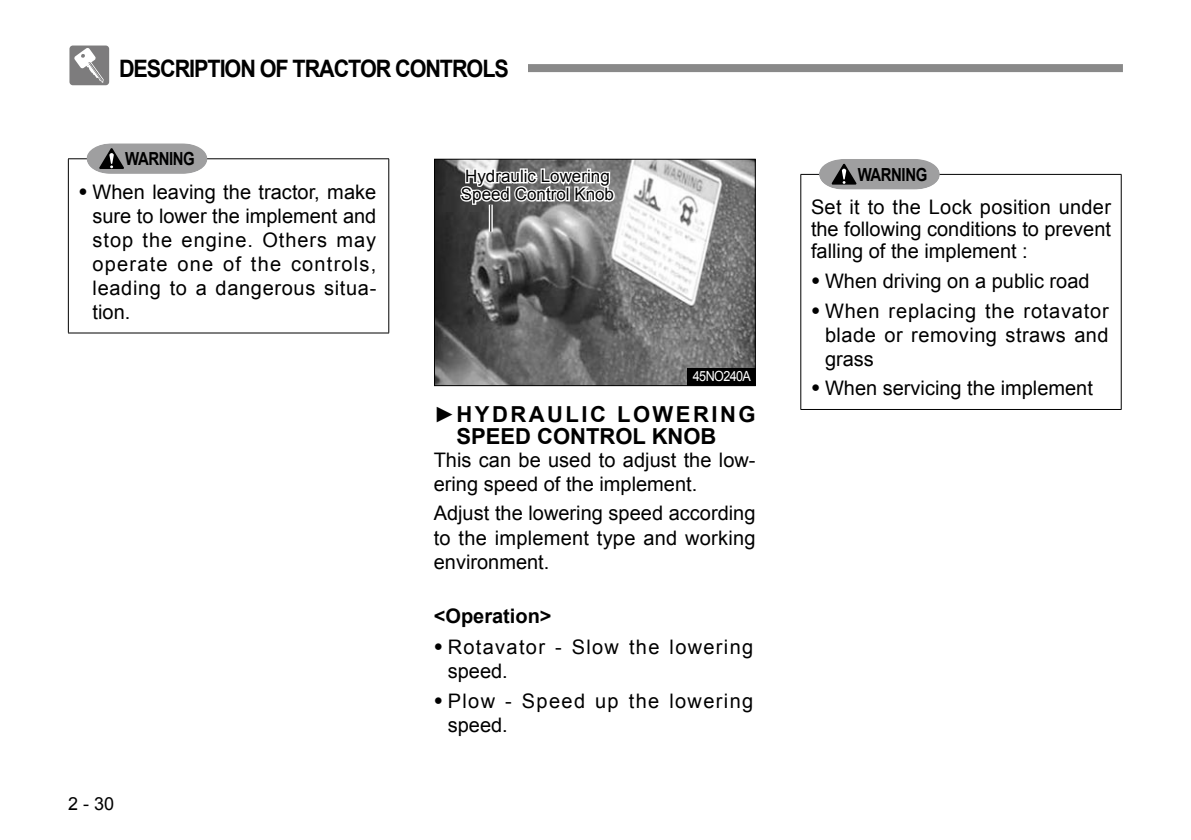
<style>
.page{position:relative;width:1191px;height:840px;background:#fff}
.page>*{position:absolute;margin:0;border:0;box-sizing:border-box;transform-origin:0 0}
.t1{font:26px/29.6px "Arial";color:#000}
.t2{font:700 24px "Arial";letter-spacing:-.05em;color:#000;scale:.9 1}
.t3{font:700 22px "Arial";color:#000}
.t4{font:20px/24px "Arial";color:#000;text-align:justify}
.t5{font:20px/24px "Arial";letter-spacing:.065em;color:#000}
.t6{font:20px/29.6px "Arial";letter-spacing:.04em;color:#000}
.t7{font:20px/24px "Arial";letter-spacing:.025em;color:#000}
.t8{font:700 20px "Arial";color:#000}
.t9{font:700 18px "Arial";letter-spacing:-.03em;color:#000;scale:.83 1}
.t10{font:18px "Arial";color:#000}
.t11{font:17px/18px "Arial";color:#000}
.t12{font:14px "Arial";letter-spacing:-.05em;color:#fff;scale:.9 1}
</style>
<div class="page">
<div style="left:477px;top:64px;width:646px;height:8px;background:#898989"></div>
<svg style="left:69px;top:46px;width:41px;height:40px"></svg>
<div style="left:69px;top:45px;width:40px;height:40px;background:#7d7c7d;border-radius:3px"></div>
<svg style="left:74px;top:48px;width:30px;height:35px"></svg>
<div style="left:119px;top:52px;width:408px;height:31px;background:#fff"></div>
<hr style="left:68px;top:158px;width:321px;height:1px;background:#000">
<hr style="left:68px;top:159px;width:1px;height:173px;background:#000">
<hr style="left:388px;top:159px;width:1px;height:173px;background:#000">
<hr style="left:68px;top:332px;width:321px;height:1px;background:#000">
<svg style="left:86px;top:143px;width:121px;height:31px"></svg>
<hr style="left:800px;top:174px;width:321px;height:1px;background:#000">
<hr style="left:800px;top:175px;width:1px;height:234px;background:#000">
<hr style="left:1120px;top:175px;width:1px;height:234px;background:#000">
<hr style="left:800px;top:409px;width:321px;height:1px;background:#000">
<svg style="left:819px;top:159px;width:121px;height:30px"></svg>
<img style="left:436px;top:161px;width:317px;height:223px">
<div style="left:434px;top:159px;width:321px;height:227px;border:1px solid #000"></div>
<div style="left:687px;top:368px;width:68px;height:18px;background:#000"></div>
<svg style="left:458px;top:163px;width:159px;height:68px"></svg>
<p class="t2" style="left:119px;top:52px;width:434px">DESCRIPTION OF TRACTOR CONTROLS</p>
<p class="t9" style="left:125px;top:147px;width:83px">WARNING</p>
<p class="t4" style="left:93px;top:180px;width:285px">When leaving the tractor, make sure to lower the implement and stop the engine. Others may operate one of the controls, leading to a dangerous situa&shy;tion.</p>
<h1 class="t1" style="left:79px;top:177px;width:11px">•</h1>
<p class="t10" style="left:68px;top:791px;width:48px">2 - 30</p>
<p class="t11" style="left:461px;top:167px;width:155px">Hydraulic Lowering<br>Speed Control Knob</p>
<p class="t12" style="left:693px;top:367px;width:66px">45NO240A</p>
<p class="t3" style="left:434px;top:399px;width:59px">►HYDRAULIC</p>
<p class="t3" style="left:617px;top:399px;width:18px">LOWERIN</p>
<p class="t3" style="left:738px;top:399px;width:19px">G</p>
<p class="t3" style="left:456px;top:421px;width:16px">SPEED</p>
<p class="t3" style="left:537px;top:421px;width:17px">CONTROL</p>
<p class="t3" style="left:651px;top:421px;width:17px">KNOB</p>
<p class="t4" style="left:434px;top:447px;width:323px">This can be used to adjust the low&shy;ering speed of the implement.</p>
<p class="t4" style="left:434px;top:501px;width:323px">Adjust the lowering speed according to the implement type and working environment.</p>
<p class="t8" style="left:434px;top:602px;width:119px">&lt;OPERATION&gt;</p>
<p class="t5" style="left:448px;top:635px;width:307px">Rotavator - Slow the lowering speed.</p>
<p class="t5" style="left:448px;top:688px;width:307px">Plow - Speed up the lowering speed.</p>
<h1 class="t1" style="left:434px;top:620px;width:11px;line-height:53.6px">• •</h1>
<p class="t9" style="left:857px;top:162px;width:83px">WARNING</p>
<p class="t4" style="left:811px;top:196px;width:301px;line-height:22px">Set it to the Lock position under the following conditions to prevent falling of the implement :</p>
<p class="t6" style="left:825px;top:266px;width:285px">When driving on a public road<br>When replacing the rotavator</p>
<p class="t7" style="left:825px;top:322px;width:285px">blade or removing straws and grass</p>
<p class="t4" style="left:825px;top:376px;width:269px">When servicing the implement</p>
<h1 class="t1" style="left:811px;top:266px;width:11px">• •</h1>
<h1 class="t1" style="left:811px;top:373px;width:11px">•</h1>
</div>
